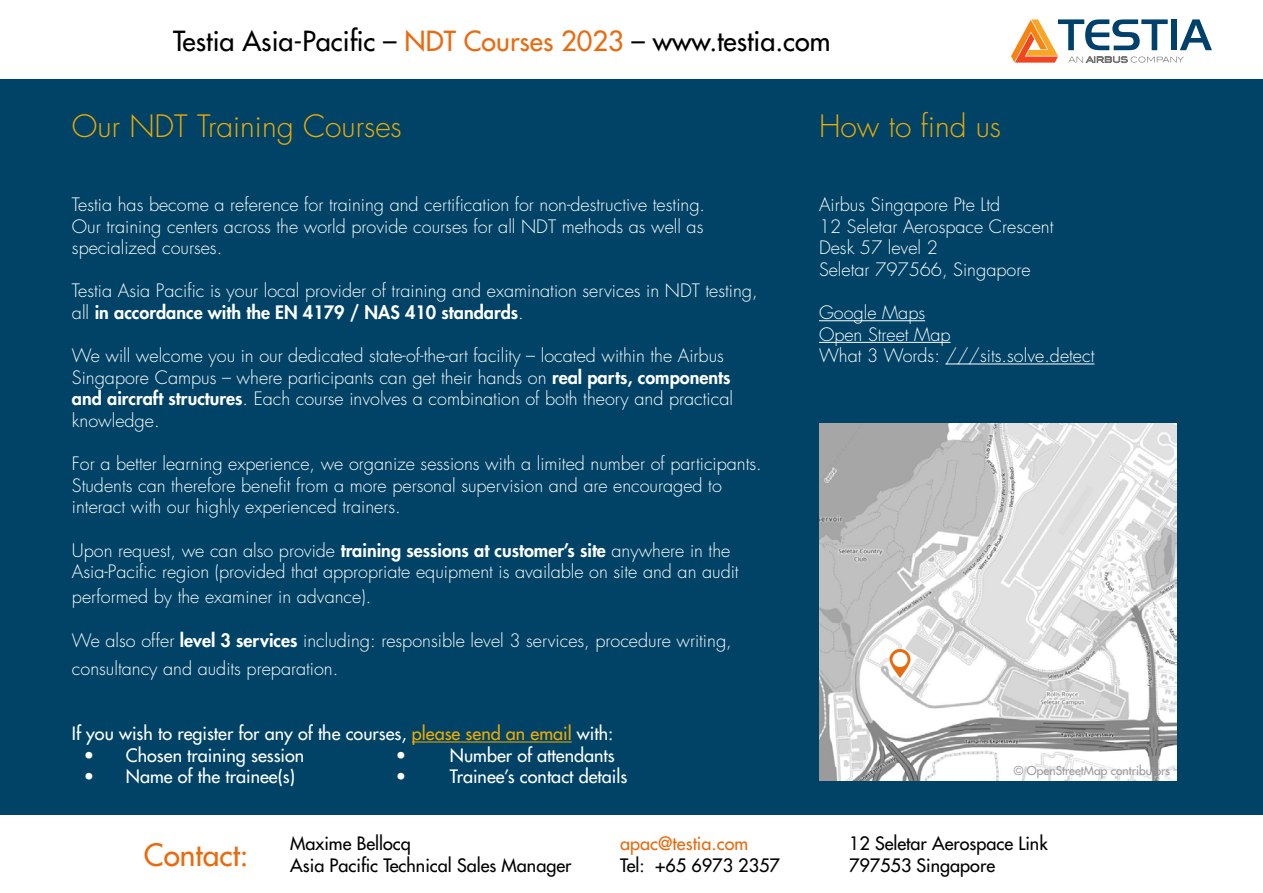
<style>
.page{position:relative;width:1263px;height:893px;background:#fff}
.page>*{position:absolute;margin:0;border:0;box-sizing:border-box;transform-origin:0 0}
.t1{font:300 30px "Futura Std";color:#f1ab00}
.t2{font:500 30px "Futura Std";color:#e96b10}
.t3{font:500 27px "Futura Std";color:#000}
.t4{font:300 18px/21.6px "Futura Std";color:#fff}
.t5{font:500 18px "Futura Std";color:#fff}
.t6{font:500 18px/21.6px "Futura Std";color:#000}
.t7{font:500 18px "Futura Std";color:#e96b10}
.t8{font:500 12px "Futura Std";color:#999}
.s1{color:#e96b10}
.s2{font-weight:800}
.s3{color:#f1ab00}
</style>
<div class="page">
<div style="left:0;top:0;width:1263px;height:814px;background:#004366"></div>
<div style="left:0;top:0;width:1263px;height:79px;background:#fff"></div>
<svg style="left:1011px;top:19px;width:201px;height:44px"></svg>
<hr style="left:412px;top:741px;width:160px;height:1px;background:#f1ab00">
<img style="left:819px;top:423px;width:357px;height:357px">
<svg style="left:889px;top:649px;width:21px;height:29px"></svg>
<div style="left:892px;top:652px;width:15px;height:15px;background:#fff;border-radius:50%"></div>
<hr style="left:819px;top:320px;width:106px;height:1px;background:#fff">
<hr style="left:819px;top:342px;width:132px;height:1px;background:#fff">
<hr style="left:945px;top:363px;width:149px;height:1px;background:#fff">
<h2 class="t3" style="left:173px;top:24px;width:659px">Testia Asia-Pacific – <span class="s1">NDT Courses 2023</span> – www.testia.com</h2>
<h1 class="t1" style="left:72px;top:108px;width:331px">Our NDT Training Courses</h1>
<p class="t4" style="left:72px;top:194px;width:635px;text-align:justify">Testia has become a reference for training and certification for non-destructive testing.<br>Our training centers across the world provide courses for all NDT methods as well as specialized courses.</p>
<p class="t4" style="left:72px;top:281px;width:687px">Testia Asia Pacific is your local provider of training and examination services in NDT testing, all <span class="s2">in accordance with the EN 4179 / NAS 410 standards</span>.</p>
<p class="t4" style="left:72px;top:345px;width:663px">We will welcome you in our dedicated state-of-the-art facility – located within the Airbus Singapore Campus – where participants can get their hands on <span class="s2">real parts, components and aircraft structures</span>. Each course involves a combination of both theory and practical knowledge.</p>
<p class="t4" style="left:72px;top:453px;width:691px">For a better learning experience, we organize sessions with a limited number of participants.<br>Students can therefore benefit from a more personal supervision and are encouraged to interact with our highly experienced trainers.</p>
<p class="t4" style="left:72px;top:540px;width:668px">Upon request, we can also provide <span class="s2">training sessions at customer’s site</span> anywhere in the<br>Asia-Pacific region (provided that appropriate equipment is available on site and an audit</p>
<p class="t4" style="left:72px;top:587px;width:301px">performed by the examiner in advance).</p>
<p class="t4" style="left:72px;top:626px;width:661px;line-height:28.8px">We also offer <span class="s2">level 3 services</span> including: responsible level 3 services, procedure writing, consultancy and audits preparation.</p>
<p class="t5" style="left:72px;top:722px;width:543px">If you wish to register for any of the courses, <span class="s3">please send an email</span> with:</p>
<p class="t5" style="left:84px;top:744px;width:222px">• Chosen training session</p>
<p class="t5" style="left:396px;top:744px;width:12px">•</p>
<p class="t5" style="left:450px;top:744px;width:166px">Number of attendants</p>
<p class="t5" style="left:84px;top:765px;width:213px">• Name of the trainee(s)</p>
<p class="t5" style="left:396px;top:765px;width:12px">•</p>
<p class="t5" style="left:450px;top:765px;width:179px">Trainee’s contact details</p>
<h1 class="t2" style="left:144px;top:836px;width:106px">Contact:</h1>
<p class="t6" style="left:290px;top:833px;width:283px">Maxime Bellocq<br>Asia Pacific Technical Sales Manager</p>
<p class="t7" style="left:620px;top:832px;width:129px">apac@testia.com</p>
<p class="t6" style="left:620px;top:854px;width:161px">Tel: +65 6973 2357</p>
<h1 class="t1" style="left:819px;top:108px;width:184px">How to find us</h1>
<p class="t4" style="left:819px;top:194px;width:236px">Airbus Singapore Pte Ltd<br>12 Seletar Aerospace Crescent<br>Desk 57 level 2<br>Seletar 797566, Singapore</p>
<p class="t4" style="left:819px;top:302px;width:277px">Google Maps<br>Open Street Map<br>What 3 Words: ///sits.solve.detect</p>
<p class="t8" style="left:1014px;top:763px;width:158px">© OpenStreetMap contributors</p>
<p class="t6" style="left:849px;top:833px;width:200px">12 Seletar Aerospace Link<br>797553 Singapore</p>
</div>
